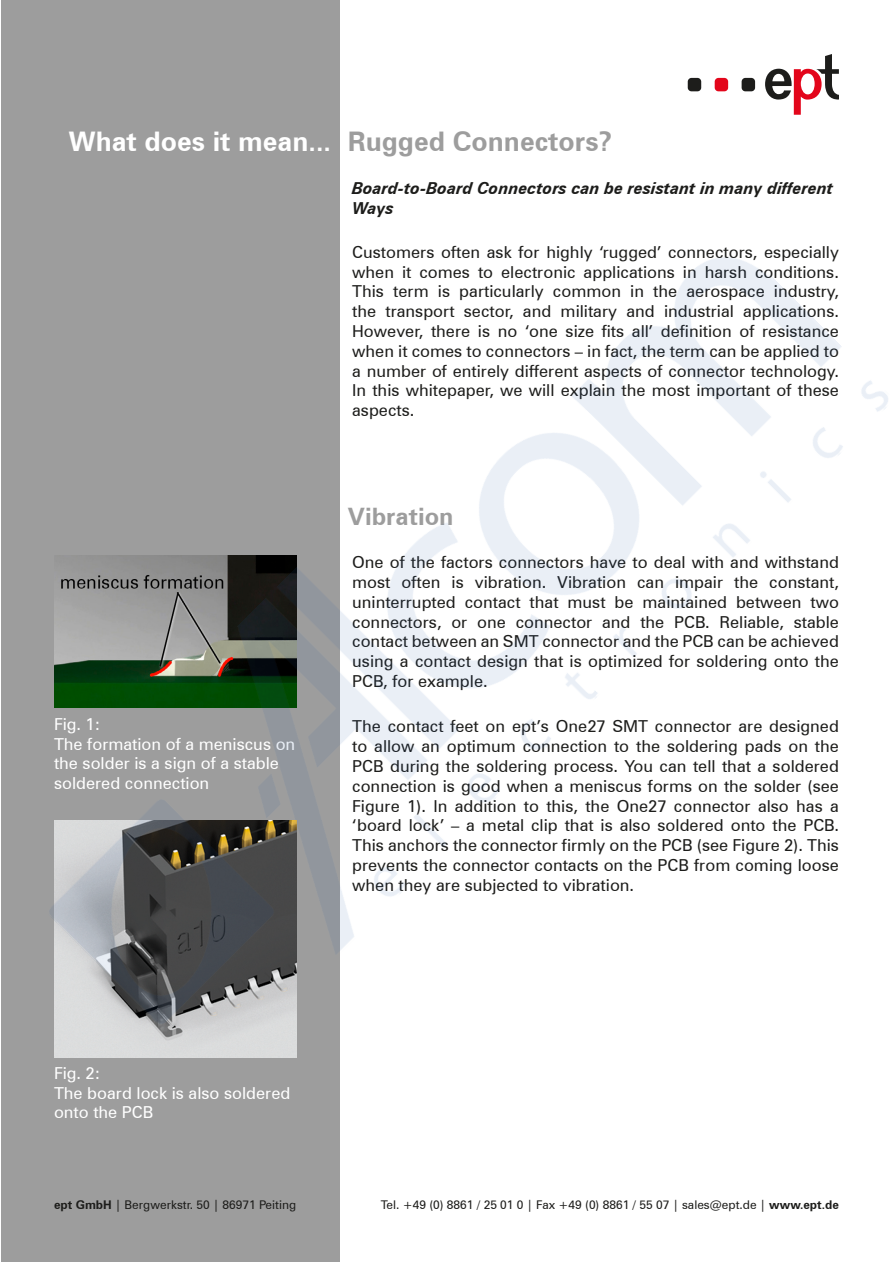
<style>
.page{position:relative;width:893px;height:1263px;background:#fff}
.page>*{position:absolute;margin:0;border:0;box-sizing:border-box;transform-origin:0 0}
.t1{font:700 27px "Zurich BT";color:#fff}
.t2{font:700 24px "Zurich BT";color:#9d9d9d}
.t3{font:16.5px/19.8px "Zurich BT";color:#1d1d1b;text-align:justify}
.t4{font:16.5px/19.8px "Zurich BT";color:#fff}
.t5{font:italic 700 16.5px/19.8px "Zurich BT";color:#1d1d1b}
.t6{font:12px "Zurich BT";color:#1d1d1b}
.s1{color:#9d9d9d}
.s2{font-weight:700}
</style>
<div class="page">
<div style="left:688px;top:78px;width:13px;height:13px;background:#1d1d1b;border-radius:4px"></div>
<div style="left:715px;top:78px;width:13px;height:13px;background:#e3061b;border-radius:4px"></div>
<div style="left:742px;top:78px;width:13px;height:13px;background:#1d1d1b;border-radius:4px"></div>
<svg style="left:765px;top:54px;width:74px;height:61px"></svg>
<div style="left:1px;top:1px;width:338px;height:1261px;background:#9d9d9d"></div>
<img style="left:50px;top:185px;width:838px;height:893px">
<h1 class="t1" style="left:69px;top:125px;width:545px">What does it mean... <span class="s1">Rugged Connectors?</span></h1>
<p class="t4" style="left:54px;top:714px;width:243px">Fig. 1:<br>The formation of a meniscus on the solder is a sign of a stable soldered connection</p>
<p class="t5" style="left:352px;top:178px;width:483px">Board-to-Board Connectors can be resistant in many different<br>Ways</p>
<p class="t3" style="left:352px;top:242px;width:488px">Customers often ask for highly ‘rugged’ connectors, especially when it comes to electronic applications in harsh conditions.<br>This term is particularly common in the aerospace industry, the transport sector, and military and industrial applications.<br>However, there is no ‘one size fits all’ definition of resistance when it comes to connectors – in fact, the term can be applied to a number of entirely different aspects of connector technology.<br>In this whitepaper, we will explain the most important of these aspects.</p>
<h2 class="t2" style="left:348px;top:502px;width:107px">Vibration</h2>
<p class="t3" style="left:352px;top:552px;width:488px">One of the factors connectors have to deal with and withstand most often is vibration. Vibration can impair the constant, uninterrupted contact that must be maintained between two connectors, or one connector and the PCB. Reliable, stable contact between an SMT connector and the PCB can be achieved using a contact design that is optimized for soldering onto the PCB, for example.</p>
<p class="t3" style="left:352px;top:716px;width:488px">The contact feet on ept’s One27 SMT connector are designed to allow an optimum connection to the soldering pads on the PCB during the soldering process. You can tell that a soldered connection is good when a meniscus forms on the solder (see Figure 1). In addition to this, the One27 connector also has a ‘board lock’ – a metal clip that is also soldered onto the PCB.<br>This anchors the connector firmly on the PCB (see Figure 2). This prevents the connector contacts on the PCB from coming loose when they are subjected to vibration.</p>
<p class="t4" style="left:54px;top:1063px;width:238px">Fig. 2:<br>The board lock is also soldered onto the PCB</p>
<p class="t6" style="left:54px;top:1197px;width:244px"><span class="s2">ept GmbH</span> | Bergwerkstr. 50 | 86971 Peiting</p>
<p class="t6" style="left:381px;top:1197px;width:460px">Tel. +49 (0) 8861 / 25 01 0 | Fax +49 (0) 8861 / 55 07 | sales@ept.de | <span class="s2">www.ept.de</span></p>
</div>
